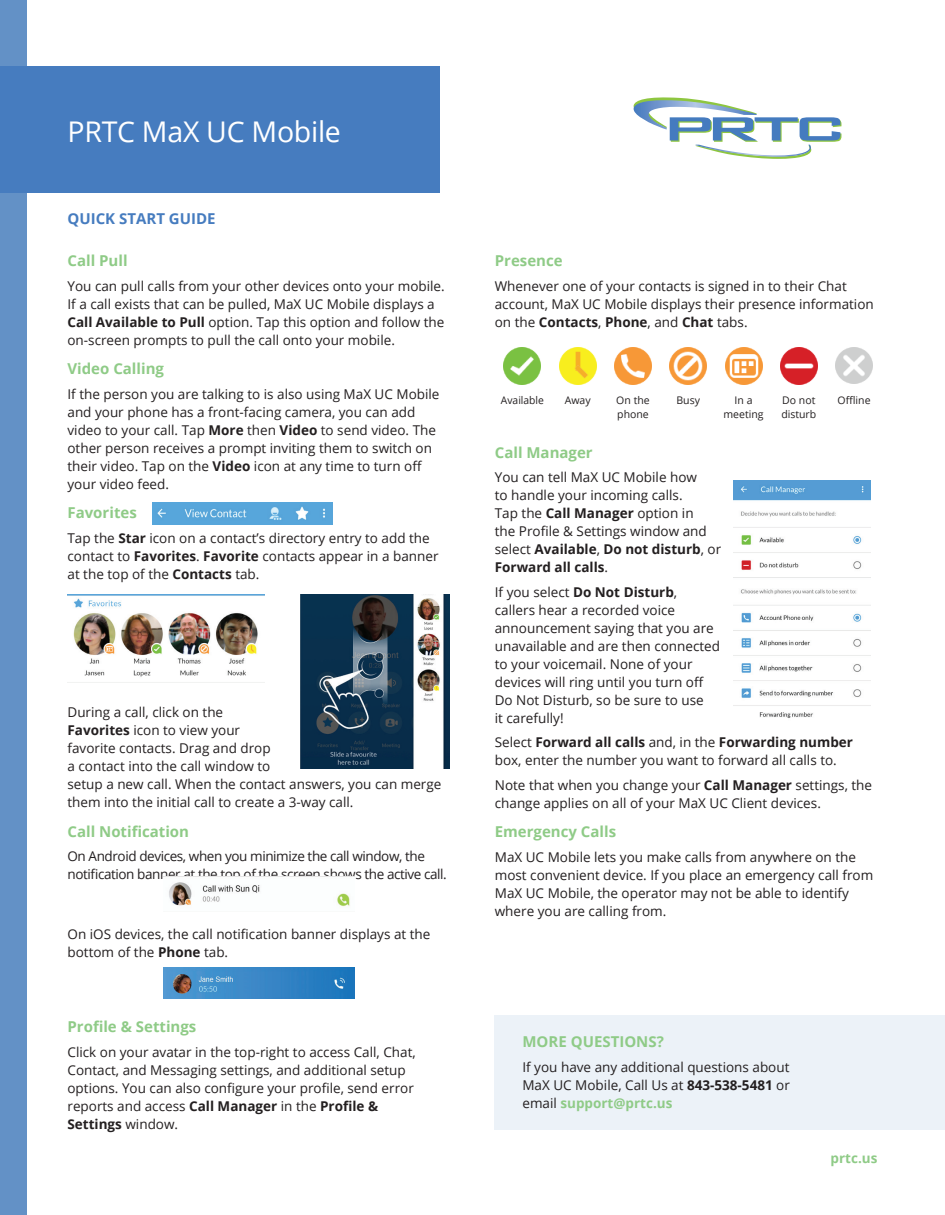
<style>
.page{position:relative;width:945px;height:1215px;background:#fff}
.page>*{position:absolute;margin:0;border:0;box-sizing:border-box;transform-origin:0 0}
.t1{font:28.5px "Open Sans";letter-spacing:-.01em;color:#fff}
.t2{font:700 15px "Open Sans";color:#8fcb87}
.t3{font:700 15px "Open Sans";color:#467cbf}
.t4{font:13.5px/18px "Open Sans";color:#231f20}
.t5{font:13.5px/18px "Open Sans";letter-spacing:-.03em;color:#231f20}
.t6{font:700 13.5px "Open Sans";color:#8fcb87}
.t7{font:10.5px/13.5px "Open Sans";color:#231f20}
.s1{font-weight:700}
.s2{font-weight:700;color:#8fcb87}
</style>
<div class="page">
<div style="left:495px;top:1016px;width:450px;height:114px;background:#ecf2f8"></div>
<img style="left:152px;top:503px;width:181px;height:21px">
<img style="left:68px;top:595px;width:197px;height:88px">
<img style="left:301px;top:595px;width:149px;height:173px">
<img style="left:169px;top:882px;width:181px;height:25px">
<img style="left:163px;top:968px;width:192px;height:30px">
<img style="left:504px;top:347px;width:37px;height:37px">
<img style="left:559px;top:347px;width:37px;height:37px">
<img style="left:615px;top:347px;width:37px;height:37px">
<img style="left:670px;top:347px;width:37px;height:37px">
<img style="left:725px;top:347px;width:37px;height:37px">
<img style="left:780px;top:347px;width:37px;height:37px">
<img style="left:836px;top:347px;width:37px;height:37px">
<img style="left:734px;top:481px;width:137px;height:237px">
<div style="left:0;top:0;width:27px;height:1215px;background:#6391c6"></div>
<svg style="left:633px;top:97px;width:208px;height:62px"></svg>
<div style="left:0;top:66px;width:439px;height:127px;background:#467cbf"></div>
<h1 class="t1" style="left:68px;top:112px;width:275px">PRTC MaX UC Mobile</h1>
<p class="t3" style="left:68px;top:208px;width:150px">QUICK START GUIDE</p>
<p class="t2" style="left:68px;top:250px;width:62px">Call Pull</p>
<p class="t4" style="left:68px;top:276px;width:379px">You can pull calls from your other devices onto your mobile.<br>If a call exists that can be pulled, MaX UC Mobile displays a <span class="s1">Call Available to Pull</span> option. Tap this option and follow the on-screen prompts to pull the call onto your mobile.</p>
<p class="t2" style="left:68px;top:358px;width:98px">Video Calling</p>
<p class="t4" style="left:68px;top:384px;width:374px">If the person you are talking to is also using MaX UC Mobile and your phone has a front-facing camera, you can add video to your call. Tap <span class="s1">More</span> then <span class="s1">Video</span> to send video. The other person receives a prompt inviting them to switch on their video. Tap on the <span class="s1">Video</span> icon at any time to turn off your video feed.</p>
<p class="t2" style="left:68px;top:502px;width:71px">Favorites</p>
<p class="t4" style="left:68px;top:528px;width:373px">Tap the <span class="s1">Star</span> icon on a contact’s directory entry to add the contact to <span class="s1">Favorites</span>. <span class="s1">Favorite</span> contacts appear in a banner at the top of the <span class="s1">Contacts</span> tab.</p>
<p class="t4" style="left:68px;top:703px;width:375px">During a call, click on the<br><span class="s1">Favorites</span> icon to view your<br>favorite contacts. Drag and drop<br>a contact into the call window to<br>setup a new call. When the contact answers, you can merge them into the initial call to create a 3-way call.</p>
<p class="t2" style="left:68px;top:821px;width:123px">Call Notification</p>
<p class="t5" style="left:68px;top:847px;width:381px">On Android devices, when you minimize the call window, the notification banner at the top of the screen shows the active call.</p>
<p class="t4" style="left:68px;top:925px;width:364px">On iOS devices, the call notification banner displays at the bottom of the <span class="s1">Phone</span> tab.</p>
<p class="t2" style="left:68px;top:1016px;width:130px">Profile &amp; Settings</p>
<p class="t4" style="left:68px;top:1043px;width:350px">Click on your avatar in the top-right to access Call, Chat, Contact, and Messaging settings, and additional setup options. You can also configure your profile, send error reports and access <span class="s1">Call Manager</span> in the <span class="s1">Profile &amp; Settings</span> window.</p>
<p class="t2" style="left:495px;top:250px;width:69px">Presence</p>
<p class="t4" style="left:495px;top:276px;width:380px">Whenever one of your contacts is signed in to their Chat account, MaX UC Mobile displays their presence information on the <span class="s1">Contacts</span>, <span class="s1">Phone</span>, and <span class="s1">Chat</span> tabs.</p>
<p class="t7" style="left:501px;top:393px;width:45px">Available</p>
<p class="t7" style="left:565px;top:393px;width:27px">Away</p>
<p class="t7" style="left:616px;top:393px;width:35px">On the phone</p>
<p class="t7" style="left:677px;top:393px;width:25px">Busy</p>
<p class="t7" style="left:724px;top:393px;width:42px;text-align:center">In a meeting</p>
<p class="t7" style="left:781px;top:393px;width:36px">Do not disturb</p>
<p class="t7" style="left:838px;top:393px;width:34px">Offline</p>
<p class="t2" style="left:495px;top:442px;width:99px">Call Manager</p>
<p class="t4" style="left:495px;top:468px;width:228px">You can tell MaX UC Mobile how<br>to handle your incoming calls.<br>Tap the <span class="s1">Call Manager</span> option in<br>the Profile &amp; Settings window and select <span class="s1">Available</span>, <span class="s1">Do not disturb</span>, or<br><span class="s1">Forward all calls</span>.</p>
<p class="t4" style="left:495px;top:582px;width:227px">If you select <span class="s1">Do Not Disturb</span>, callers hear a recorded voice announcement saying that you are unavailable and are then connected to your voicemail. None of your devices will ring until you turn off<br>Do Not Disturb, so be sure to use<br>it carefully!</p>
<p class="t4" style="left:495px;top:733px;width:360px">Select <span class="s1">Forward all calls</span> and, in the <span class="s1">Forwarding number </span>box, enter the number you want to forward all calls to.</p>
<p class="t4" style="left:495px;top:775px;width:379px">Note that when you change your <span class="s1">Call Manager</span> settings, the change applies on all of your MaX UC Client devices.</p>
<p class="t2" style="left:495px;top:821px;width:123px">Emergency Calls</p>
<p class="t4" style="left:495px;top:847px;width:380px">MaX UC Mobile lets you make calls from anywhere on the most convenient device. If you place an emergency call from MaX UC Mobile, the operator may not be able to identify where you are calling from.</p>
<p class="t2" style="left:522px;top:1031px;width:143px">MORE QUESTIONS?</p>
<p class="t4" style="left:522px;top:1057px;width:269px;text-align:justify">If you have any additional questions about MaX UC Mobile, Call Us at <span class="s1">843-538-5481</span> or email <span class="s2">support@prtc.us</span></p>
<p class="t6" style="left:831px;top:1149px;width:48px">prtc.us</p>
</div>
